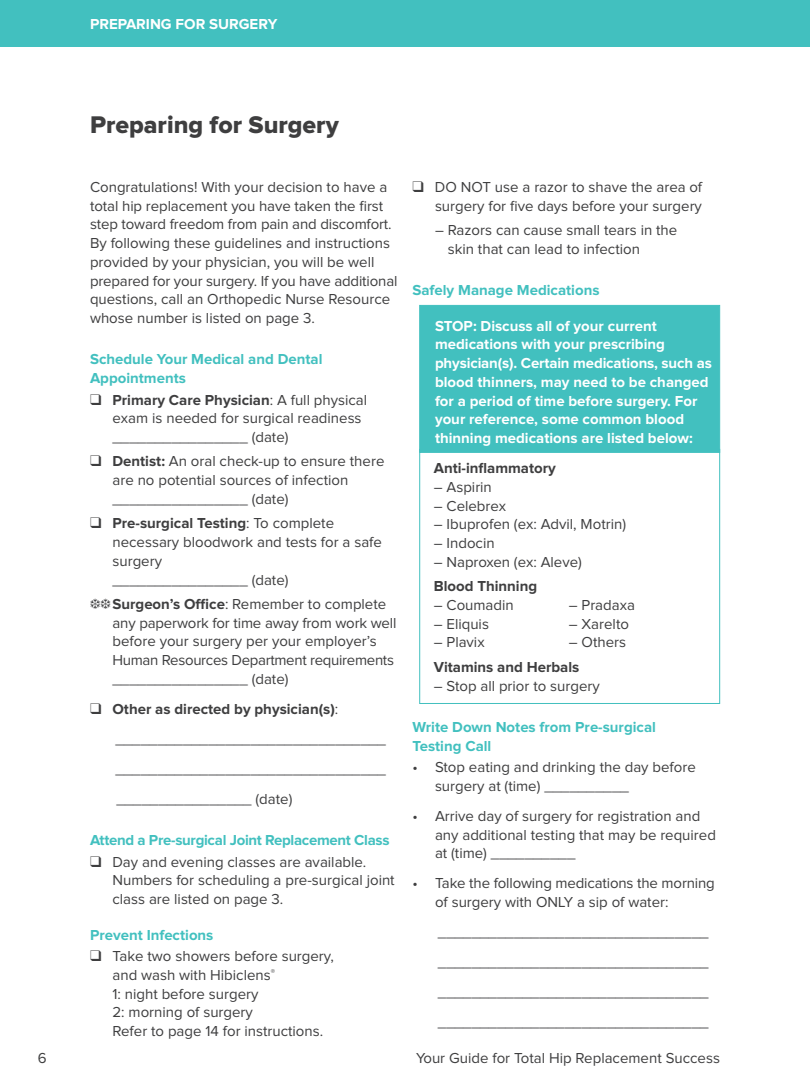
<style>
.page{position:relative;width:810px;height:1080px;background:#fff}
.page>*{position:absolute;margin:0;border:0;box-sizing:border-box;transform-origin:0 0}
.Section_Head{font:25px "Proxima Nova Extrabld";color:#3e3e3f}
.Text{font:15px/18.8px "Proxima Nova";color:#3e3e3f}
.Text-2{font:700 15px/18.8px "Proxima Nova";color:#fff}
.Subhead{font:700 15px/18.8px "Proxima Nova";color:#42c0bf}
.Text-3{font:700 15px "Proxima Nova";color:#3e3e3f}
.Subhead-2{font:700 15px "Proxima Nova";letter-spacing:-.02em;color:#42c0bf}
.s1{font-weight:700}
.s2{font-weight:400}
</style>
<div class="page">
<div style="left:0;top:0;width:810px;height:46px;background:#42c0bf"></div>
<div style="left:419px;top:305px;width:301px;height:148px;background:#42c0bf;border:1px solid #42c0bf"></div>
<div style="left:419px;top:449px;width:301px;height:255px;border:1px solid #42c0bf"></div>
<p class="Text-2" style="left:90px;top:16px;width:189px">PREPARING FOR SURGERY</p>
<p class="Section_Head" style="left:90px;top:113px;width:250px">Preparing for Surgery</p>
<p class="Text" style="left:90px;top:178px;width:309px">Congratulations! With your decision to have a total hip replacement you have taken the first step toward freedom from pain and discomfort.<br>By following these guidelines and instructions provided by your physician, you will be well prepared for your surgery. If you have additional questions, call an Orthopedic Nurse Resource whose number is listed on page 3.</p>
<p class="Subhead" style="left:90px;top:351px;width:234px">Schedule Your Medical and Dental<br>Appointments</p>
<p class="Text" style="left:112px;top:391px;width:256px;text-indent:-22px">❑ <span class="s1">Primary Care Physician</span>: A full physical exam is needed for surgical readiness ________________ (date)</p>
<p class="Text" style="left:112px;top:453px;width:273px;text-indent:-22px">❑ <span class="s1">Dentist:</span> An oral check-up to ensure there are no potential sources of infection ________________ (date)</p>
<p class="Text" style="left:112px;top:515px;width:271px;text-indent:-22px">❑ <span class="s1">Pre-surgical Testing</span>: To complete necessary bloodwork and tests for a safe surgery<br>________________ (date)</p>
<p class="Text" style="left:112px;top:595px;width:286px"><span class="s1">Surgeon’s Office</span>: Remember to complete any paperwork for time away from work well before your surgery per your employer’s Human Resources Department requirements ________________ (date)</p>
<p class="Text-3" style="left:90px;top:702px;width:250px">❑ Other as directed by physician(s)<span class="s2">:</span></p>
<p class="Text" style="left:115px;top:730px;width:272px">________________________________</p>
<p class="Text" style="left:115px;top:760px;width:272px">________________________________</p>
<p class="Text" style="left:116px;top:790px;width:178px">________________ (date)</p>
<p class="Subhead-2" style="left:90px;top:833px;width:301px">Attend a Pre-surgical Joint Replacement Class</p>
<p class="Text" style="left:112px;top:853px;width:284px;text-indent:-22px">❑ Day and evening classes are available.<br>Numbers for scheduling a pre-surgical joint class are listed on page 3.</p>
<p class="Subhead" style="left:90px;top:926px;width:125px">Prevent Infections</p>
<p class="Text" style="left:112px;top:947px;width:223px;text-indent:-22px">❑ Take two showers before surgery, and wash with Hibiclens<sup>®</sup></p>
<p class="Text" style="left:112px;top:985px;width:147px">1: night before surgery</p>
<p class="Text" style="left:112px;top:1004px;width:212px">2: morning of surgery<br>Refer to page 14 for instructions.</p>
<p class="Text" style="left:412px;top:178px;width:291px;text-align:right">❑ DO NOT use a razor to shave the area of surgery for five days before your surgery</p>
<p class="Text" style="left:448px;top:221px;width:231px;text-indent:-13px">– Razors can cause small tears in the skin that can lead to infection</p>
<p class="Subhead" style="left:412px;top:281px;width:189px">Safely Manage Medications</p>
<p class="Text-2" style="left:435px;top:317px;width:278px">STOP: Discuss all of your current medications with your prescribing physician(s). Certain medications, such as blood thinners, may need to be changed for a period of time before surgery. For your reference, some common blood thinning medications are listed below:</p>
<p class="Text-3" style="left:434px;top:461px;width:124px">Anti-inflammatory</p>
<p class="Text" style="left:434px;top:478px;width:60px">– Aspirin</p>
<p class="Text" style="left:434px;top:497px;width:74px">– Celebrex</p>
<p class="Text" style="left:434px;top:516px;width:194px">– Ibuprofen (ex: Advil, Motrin)</p>
<p class="Text" style="left:434px;top:534px;width:62px">– Indocin</p>
<p class="Text" style="left:434px;top:553px;width:150px">– Naproxen (ex: Aleve)</p>
<p class="Text-3" style="left:434px;top:579px;width:105px">Blood Thinning</p>
<p class="Text" style="left:434px;top:596px;width:82px">– Coumadin</p>
<p class="Text" style="left:569px;top:596px;width:68px">– Pradaxa</p>
<p class="Text" style="left:434px;top:615px;width:57px">– Eliquis</p>
<p class="Text" style="left:569px;top:615px;width:62px">– Xarelto</p>
<p class="Text" style="left:434px;top:634px;width:52px">– Plavix</p>
<p class="Text" style="left:569px;top:634px;width:59px">– Others</p>
<p class="Text-3" style="left:434px;top:660px;width:147px">Vitamins and Herbals</p>
<p class="Text" style="left:434px;top:677px;width:168px">– Stop all prior to surgery</p>
<p class="Subhead" style="left:412px;top:718px;width:245px">Write Down Notes from Pre-surgical<br>Testing Call</p>
<p class="Text" style="left:435px;top:758px;width:262px;text-indent:-22px">• Stop eating and drinking the day before surgery at (time) __________</p>
<p class="Text" style="left:435px;top:807px;width:282px;text-indent:-22px">• Arrive day of surgery for registration and any additional testing that may be required at (time) __________</p>
<p class="Text" style="left:435px;top:875px;width:281px;text-indent:-22px">• Take the following medications the morning of surgery with ONLY a sip of water:</p>
<p class="Text" style="left:438px;top:923px;width:272px">________________________________</p>
<p class="Text" style="left:438px;top:953px;width:272px">________________________________</p>
<p class="Text" style="left:438px;top:983px;width:272px">________________________________</p>
<p class="Text" style="left:438px;top:1013px;width:272px">________________________________</p>
<p class="Text" style="left:38px;top:1050px;width:10px">6</p>
<p class="Text" style="left:416px;top:1050px;width:306px">Your Guide for Total Hip Replacement Success</p>
</div>
